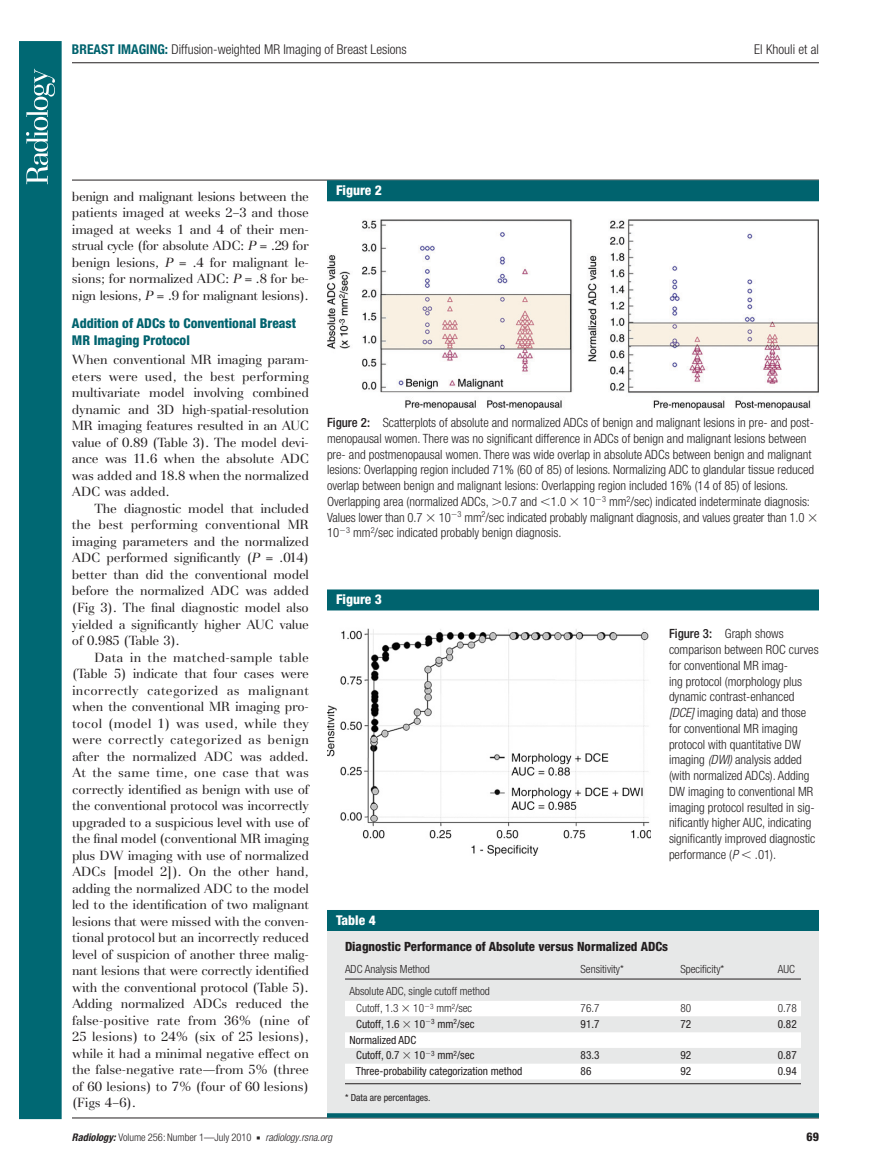
<style>
.page{position:relative;width:891px;height:1175px;background:#fff}
.page>*{position:absolute;margin:0;border:0;box-sizing:border-box;transform-origin:0 0}
.t1{font:300 condensed 13.5px "Helvetica Neue";color:#231f20}
.t2{font:800 condensed 13.5px/16.5px "Helvetica Neue";color:#00636e}
.t3{font:800 condensed 13.5px "Helvetica Neue";color:#fff}
.t4{font:13.2px/16.5px "AT Basilia";letter-spacing:-.02em;color:#231f20;text-align:justify}
.t5{font:300 condensed 12.75px/15.8px "Helvetica Neue";color:#231f20}
.t6{font:800 condensed 12.75px "Helvetica Neue";color:#231f20}
.t7{font:800 condensed 12px "Helvetica Neue";color:#231f20}
.t8{font:condensed 11.25px/15.8px "Helvetica Neue";color:#231f20}
.t9{font:300 condensed 11.25px/17.4px "Helvetica Neue";color:#231f20}
.t10{font:300 condensed 10.5px "Helvetica Neue";color:#231f20}
.t11{font:condensed 9.75px "Helvetica Neue";color:#231f20}
.s1{font-weight:700;color:#00636e}
.s2{font-style:italic}
.s3{font-weight:500}
.s4{font-family:"Universal Greekwith Math Pi";font-weight:400;font-stretch:normal}
.s5{font-family:"Universal Greekwith Math Pi";font-stretch:normal}
.s6{font-weight:700;font-style:italic}
.s7{font-family:"Universal Newswith Comm Pi";font-weight:400;font-stretch:normal;font-size:6px}
</style>
<div class="page">
<div style="left:19px;top:41px;width:43px;height:1078px;background:#006873;border:2px solid #006873"></div>
<svg style="left:26px;top:69px;width:29px;height:115px"></svg>
<hr style="left:72px;top:180px;width:747px;height:1px;background:#231f20">
<hr style="left:72px;top:1117px;width:747px;height:1px;background:#231f20">
<hr style="left:72px;top:62px;width:747px;height:1px;background:#231f20">
<div style="left:327px;top:589px;width:492px;height:21px;background:#00636e"></div>
<img style="left:327px;top:628px;width:324px;height:227px">
<div style="left:327px;top:914px;width:492px;height:199px;background:#e7e8e8"></div>
<div style="left:327px;top:910px;width:492px;height:21px;background:#00636e"></div>
<svg style="left:345px;top:1001px;width:456px;height:78px"></svg>
<hr style="left:345px;top:978px;width:433px;height:1px;background:#231f20">
<svg style="left:778px;top:978px;width:23px;height:1px"></svg>
<hr style="left:345px;top:1083px;width:456px;height:1px;background:#231f20">
<svg style="left:327px;top:1113px;width:492px;height:4px;background:#0d6a75"></svg>
<div style="left:327px;top:180px;width:492px;height:21px;background:#00636e"></div>
<img style="left:328px;top:219px;width:490px;height:190px">
<p class="t1" style="left:72px;top:44px;width:336px"><span class="s1">BREAST IMAGING:</span> Diffusion-weighted MR Imaging of Breast Lesions</p>
<p class="t1" style="left:754px;top:44px;width:66px">El Khouli et al</p>
<p class="t4" style="left:72px;top:189px;width:239px">benign and malignant lesions between the patients imaged at weeks 2–3 and those imaged at weeks 1 and 4 of their men&shy;strual cycle (for absolute ADC: <span class="s2">P</span> = .29 for benign lesions, <span class="s2">P</span> = .4 for malignant le&shy;sions; for normalized ADC: <span class="s2">P</span> = .8 for be&shy;nign lesions, <span class="s2">P</span> = .9 for malignant lesions).</p>
<p class="t2" style="left:72px;top:316px;width:226px">Addition of ADCs to Conventional Breast<br>MR Imaging Protocol</p>
<p class="t4" style="left:72px;top:353px;width:239px">When conventional MR imaging param&shy;eters were used, the best performing multivariate model involving combined dynamic and 3D high-spatial-resolution MR imaging features resulted in an AUC value of 0.89 ( Table 3 ). The model devi&shy;ance was 11.6 when the absolute ADC was added and 18.8 when the normalized ADC was added.</p>
<p class="t4" style="left:72px;top:501px;width:239px;text-indent:22px">The diagnostic model that included the best performing conventional MR imaging parameters and the normalized ADC performed significantly ( <span class="s2">P</span> = .014) better than did the conventional model before the normalized ADC was added ( Fig 3 ). The final diagnostic model also yielded a significantly higher AUC value of 0.985 ( Table 3 ).</p>
<p class="t4" style="left:72px;top:650px;width:239px;text-indent:22px">Data in the matched-sample table ( Table 5 ) indicate that four cases were incorrectly categorized as malignant when the conventional MR imaging pro&shy;tocol (model 1) was used, while they were correctly categorized as benign after the normalized ADC was added.<br>At the same time, one case that was correctly identified as benign with use of the conventional protocol was incorrectly upgraded to a suspicious level with use of the final model (conventional MR imaging plus DW imaging with use of normalized ADCs [model 2]). On the other hand, adding the normalized ADC to the model led to the identification of two malignant lesions that were missed with the conven&shy;tional protocol but an incorrectly reduced level of suspicion of another three malig&shy;nant lesions that were correctly identified with the conventional protocol ( Table 5 ).<br>Adding normalized ADCs reduced the false-positive rate from 36% (nine of 25 lesions) to 24% (six of 25 lesions), while it had a minimal negative effect on the false-negative rate—from 5% (three of 60 lesions) to 7% (four of 60 lesions) ( Figs 4–6 ).</p>
<p class="t3" style="left:336px;top:186px;width:47px">Figure 2</p>
<p class="t5" style="left:327px;top:416px;width:493px"><span class="s3">Figure 2:</span> Scatterplots of absolute and normalized ADCs of benign and malignant lesions in pre- and post&shy;menopausal women. There was no significant difference in ADCs of benign and malignant lesions between pre- and postmenopausal women. There was wide overlap in absolute ADCs between benign and malignant lesions: Overlapping region included 71% (60 of 85) of lesions. Normalizing ADC to glandular tissue reduced overlap between benign and malignant lesions: Overlapping region included 16% (14 of 85) of lesions.<br>Overlapping area (normalized ADCs, <span class="s4">.</span> 0.7 and <span class="s4">,</span> 1.0 <span class="s4">3</span> 10 <sup>2</sup> <sup>3</sup> mm <sup>2</sup> /sec) indicated indeterminate diagnosis:<br>Values lower than 0.7 <span class="s4">3</span> 10 <sup>2</sup> <sup>3</sup> mm <sup>2</sup> /sec indicated probably malignant diagnosis, and values greater than 1.0 <span class="s4">3<br></span>10 <sup>2</sup> <sup>3</sup> mm <sup>2</sup> /sec indicated probably benign diagnosis.</p>
<p class="t3" style="left:336px;top:595px;width:47px">Figure 3</p>
<p class="t5" style="left:669px;top:627px;width:151px"><span class="s3">Figure 3:</span> Graph shows comparison between ROC curves for conventional MR imag-<br>ing protocol (morphology plus dynamic contrast-enhanced <span class="s2">[DCE]</span> imaging data) and those for conventional MR imaging protocol with quantitative DW imaging <span class="s2">(DWI)</span> analysis added (with normalized ADCs). Adding<br>DW imaging to conventional MR imaging protocol resulted in sig&shy;nificantly higher AUC, indicating significantly improved diagnostic performance ( <span class="s2">P</span> <span class="s4">,</span> .01).</p>
<p class="t3" style="left:336px;top:915px;width:41px">Table 4</p>
<p class="t6" style="left:345px;top:941px;width:325px">Diagnostic Performance of Absolute versus Normalized ADCs</p>
<p class="t9" style="left:345px;top:961px;width:86px">ADC Analysis Method</p>
<p class="t9" style="left:581px;top:961px;width:45px">Sensitivity *</p>
<p class="t9" style="left:680px;top:961px;width:45px">Specificity *</p>
<p class="t9" style="left:778px;top:961px;width:19px">AUC</p>
<p class="t9" style="left:356px;top:983px;width:135px;text-indent:-7px">Absolute ADC, single cutoff method<br>Cutoff, 1.3 <span class="s4">3</span> 10 <sup>2</sup> <sup>3</sup> mm <sup>2</sup> /sec</p>
<p class="t9" style="left:581px;top:1000px;width:20px">76.7</p>
<p class="t9" style="left:680px;top:1000px;width:12px">80</p>
<p class="t9" style="left:778px;top:1000px;width:20px">0.78</p>
<p class="t8" style="left:356px;top:1017px;width:120px">Cutoff, 1.6 <span class="s5">3</span> 10 <sup>2</sup> <sup>3</sup> mm <sup>2</sup> /sec</p>
<p class="t8" style="left:581px;top:1017px;width:20px">91.7</p>
<p class="t8" style="left:680px;top:1017px;width:12px">72</p>
<p class="t8" style="left:778px;top:1017px;width:20px">0.82</p>
<p class="t8" style="left:356px;top:1032px;width:120px;text-indent:-7px">Normalized ADC<br>Cutoff, 0.7 <span class="s5">3</span> 10 <sup>2</sup> <sup>3</sup> mm <sup>2</sup> /sec</p>
<p class="t8" style="left:581px;top:1048px;width:20px">83.3</p>
<p class="t8" style="left:680px;top:1048px;width:12px">92</p>
<p class="t8" style="left:778px;top:1048px;width:20px">0.87</p>
<p class="t8" style="left:356px;top:1064px;width:168px">Three-probability categorization method</p>
<p class="t8" style="left:581px;top:1064px;width:12px">86</p>
<p class="t8" style="left:680px;top:1064px;width:12px">92</p>
<p class="t8" style="left:778px;top:1064px;width:20px">0.94</p>
<p class="t11" style="left:345px;top:1094px;width:87px">* Data are percentages.</p>
<p class="t10" style="left:72px;top:1133px;width:262px"><span class="s6">Radiology:</span> Volume 256: Number 1—July 2010 <span class="s7">n</span> <span class="s2">radiology.rsna.org</span></p>
<p class="t7" style="left:807px;top:1132px;width:14px">69</p>
</div>
